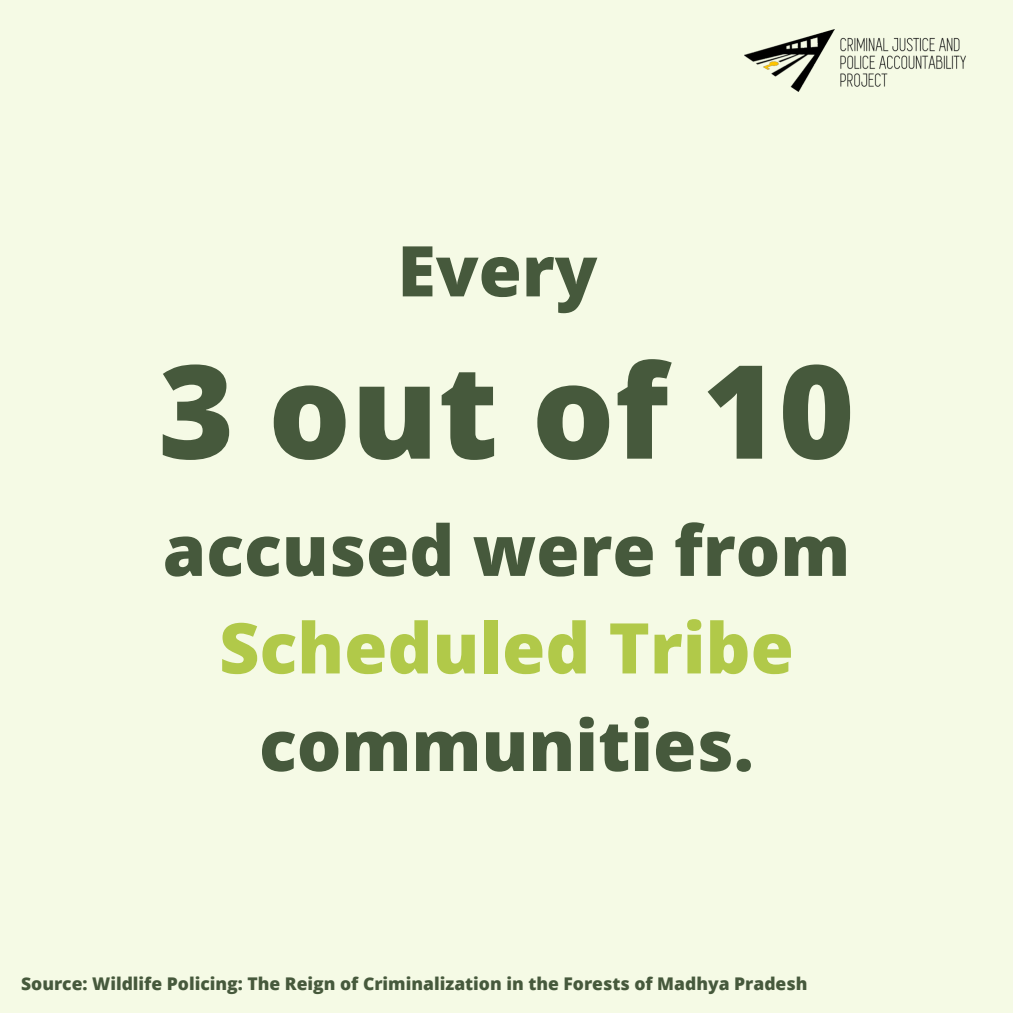
<style>
.page{position:relative;width:1013px;height:1013px;background:#fff}
.page>*{position:absolute;margin:0;border:0;box-sizing:border-box;transform-origin:0 0}
.t1{font:800 130px "Open Sans";color:#46593c}
.t2{font:800 70px "Open Sans";color:#46593c}
.t3{font:800 70px "Open Sans";color:#b1c949}
.t4{font:800 17.5px "Open Sans";color:#46593c}
</style>
<div class="page">
<div style="left:0;top:0;width:1012px;height:1012px;background:#f5fae5"></div>
<img style="left:744px;top:30px;width:222px;height:62px">
<h2 class="t2" style="left:397px;top:221px;width:201px">Every</h2>
<h1 class="t1" style="left:158px;top:320px;width:697px">3 out of 10</h1>
<h2 class="t2" style="left:163px;top:501px;width:689px">accused were from</h2>
<h2 class="t3" style="left:219px;top:598px;width:576px">Scheduled Tribe</h2>
<h2 class="t2" style="left:259px;top:696px;width:496px">communities.</h2>
<p class="t4" style="left:21px;top:970px;width:787px">Source: Wildlife Policing: The Reign of Criminalization in the Forests of Madhya Pradesh</p>
</div>
